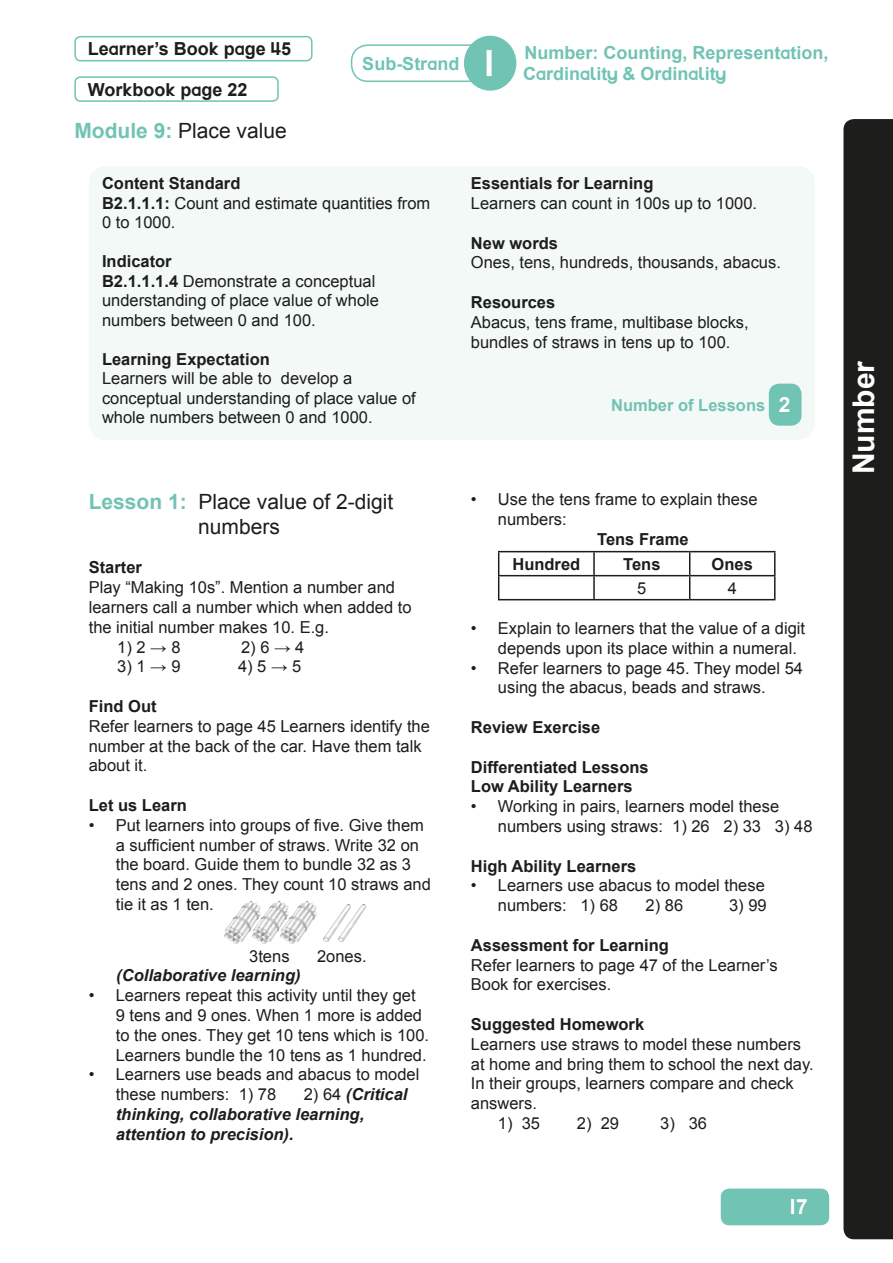
<style>
.page{position:relative;width:893px;height:1263px;background:#fff}
.page>*{position:absolute;margin:0;border:0;box-sizing:border-box;transform-origin:0 0}
.t1{font:700 30px "Preschool";color:#fff}
.t2{font:21px/25.2px "Arial";color:#1d1d1b;text-align:center}
.t3{font:700 21px "Preschool";color:#fff}
.t4{font:700 18px/21px "Preschool";color:#71c3b4}
.t5{font:700 18px "Preschool";color:#1d1d1b}
.t6{font:16.5px/19.8px "Arial";color:#1d1d1b}
.t7{font:700 16.5px/19.8px "Arial";color:#1d1d1b}
.t8{font:italic 700 16.5px/19.8px "Arial";color:#1d1d1b}
.t9{font:700 16.5px "Arial";color:#71c3b4}
.s1{font-weight:700;color:#71c3b4}
.s2{font-size:36px;color:#fff}
.s3{font-weight:700}
.s4{font-weight:400;font-style:normal}
.s5{font-size:21px;color:#fff}
</style>
<div class="page">
<div style="left:843px;top:119px;width:50px;height:1120px;background:#1d1d1b"></div>
<div style="left:89px;top:166px;width:726px;height:274px;background:#f3f9f7;border-radius:18px"></div>
<div style="left:721px;top:1188px;width:108px;height:37px;background:#71c3b4;border-radius:9px"></div>
<div style="left:351px;top:44px;width:158px;height:38px;border:2px solid #71c3b4;border-radius:16px"></div>
<div style="left:464px;top:36px;width:52px;height:55px;background:#71c3b4;border-radius:50%"></div>
<hr style="left:498px;top:551px;width:96px;height:1px;background:#1d1d1b">
<hr style="left:594px;top:551px;width:96px;height:1px;background:#1d1d1b">
<hr style="left:593px;top:552px;width:2px;height:23px;background:#1d1d1b">
<hr style="left:690px;top:551px;width:85px;height:1px;background:#1d1d1b">
<hr style="left:498px;top:575px;width:96px;height:1px;background:#1d1d1b">
<svg style="left:498px;top:552px;width:1px;height:47px"></svg>
<hr style="left:594px;top:575px;width:96px;height:1px;background:#1d1d1b">
<hr style="left:593px;top:576px;width:2px;height:23px;background:#1d1d1b">
<hr style="left:690px;top:575px;width:85px;height:1px;background:#1d1d1b">
<svg style="left:689px;top:552px;width:1px;height:47px"></svg>
<svg style="left:774px;top:552px;width:1px;height:47px"></svg>
<hr style="left:498px;top:599px;width:96px;height:1px;background:#1d1d1b">
<hr style="left:594px;top:599px;width:96px;height:1px;background:#1d1d1b">
<hr style="left:690px;top:599px;width:85px;height:1px;background:#1d1d1b">
<div style="left:769px;top:384px;width:32px;height:42px;background:#71c3b4;border-radius:11px"></div>
<div style="left:74px;top:36px;width:239px;height:25px;border:2px solid #71c3b4;border-radius:5px"></div>
<div style="left:74px;top:76px;width:205px;height:26px;border:2px solid #71c3b4;border-radius:5px"></div>
<img style="left:224px;top:901px;width:28px;height:42px">
<img style="left:252px;top:901px;width:28px;height:42px">
<img style="left:280px;top:901px;width:37px;height:42px">
<img style="left:323px;top:917px;width:15px;height:24px">
<img style="left:338px;top:904px;width:28px;height:37px">
<p class="t5" style="left:88px;top:37px;width:205px">Learner’s Book page 45</p>
<p class="t5" style="left:88px;top:77px;width:161px">Workbook page 22</p>
<p class="t2" style="left:74px;top:118px;width:214px"><span class="s1">Module 9:</span> Place value</p>
<p class="t4" style="left:362px;top:54px;width:135px">Sub-Strand <span class="s2">1</span></p>
<p class="t4" style="left:523px;top:43px;width:307px">Number: Counting, Representation,<br>Cardinality &amp; Ordinality</p>
<p class="t6" style="left:102px;top:174px;width:330px"><span class="s3">Content Standard<br>B2.1.1.1:</span> Count and estimate quantities from<br>0 to 1000.</p>
<p class="t6" style="left:102px;top:252px;width:278px"><span class="s3">Indicator<br>B2.1.1.1.4</span> Demonstrate a conceptual understanding of place value of whole numbers between 0 and 100.</p>
<p class="t7" style="left:102px;top:349px;width:169px">Learning Expectation</p>
<p class="t6" style="left:102px;top:369px;width:315px">Learners will be able to develop a conceptual understanding of place value of whole numbers between 0 and 1000.</p>
<p class="t2" style="left:89px;top:489px;width:306px"><span class="s1">Lesson 1:</span> Place value of 2-digit numbers</p>
<p class="t7" style="left:89px;top:558px;width:55px">Starter</p>
<p class="t6" style="left:89px;top:578px;width:324px">Play “Making 10s”. Mention a number and learners call a number which when added to the initial number makes 10. E.g.</p>
<p class="t6" style="left:117px;top:637px;width:65px">1) 2 → 8</p>
<p class="t6" style="left:241px;top:637px;width:65px">2) 6 → 4</p>
<p class="t6" style="left:117px;top:657px;width:65px">3) 1 → 9</p>
<p class="t6" style="left:238px;top:657px;width:65px">4) 5 → 5</p>
<p class="t7" style="left:89px;top:697px;width:69px">Find Out</p>
<p class="t6" style="left:89px;top:716px;width:343px">Refer learners to page 45 Learners identify the number at the back of the car. Have them talk about it.</p>
<p class="t7" style="left:89px;top:796px;width:100px">Let us Learn</p>
<p class="t6" style="left:116px;top:815px;width:317px;text-indent:-27px">• Put learners into groups of five. Give them a sufficient number of straws. Write 32 on the board. Guide them to bundle 32 as 3 tens and 2 ones. They count 10 straws and tie it as 1 ten.</p>
<p class="t6" style="left:249px;top:946px;width:42px">3tens</p>
<p class="t6" style="left:317px;top:946px;width:51px">2ones.</p>
<p class="t8" style="left:116px;top:966px;width:186px">(Collaborative learning)</p>
<p class="t6" style="left:116px;top:986px;width:315px;text-indent:-27px">• Learners repeat this activity until they get<br>9 tens and 9 ones. When 1 more is added to the ones. They get 10 tens which is 100.<br>Learners bundle the 10 tens as 1 hundred.</p>
<p class="t6" style="left:116px;top:1065px;width:305px;text-indent:-27px">• Learners use beads and abacus to model these numbers: 1) 78</p>
<p class="t8" style="left:116px;top:1085px;width:293px;text-indent:188px"><span class="s4">2) 64</span> (Critical thinking, collaborative learning, attention to precision).</p>
<p class="t7" style="left:471px;top:174px;width:184px">Essentials for Learning</p>
<p class="t6" style="left:471px;top:193px;width:288px">Learners can count in 100s up to 1000.</p>
<p class="t7" style="left:471px;top:233px;width:89px">New words</p>
<p class="t6" style="left:471px;top:253px;width:312px">Ones, tens, hundreds, thousands, abacus.</p>
<p class="t7" style="left:471px;top:293px;width:86px">Resources</p>
<p class="t6" style="left:471px;top:312px;width:279px">Abacus, tens frame, multibase blocks, bundles of straws in tens up to 100.</p>
<p class="t9" style="left:611px;top:394px;width:181px">Number of Lessons <span class="s5">2</span></p>
<p class="t6" style="left:498px;top:490px;width:261px;text-indent:-27px">• Use the tens frame to explain these numbers:</p>
<p class="t7" style="left:597px;top:530px;width:93px">Tens Frame</p>
<p class="t7" style="left:512px;top:554px;width:69px">Hundred</p>
<p class="t7" style="left:623px;top:554px;width:39px">Tens</p>
<p class="t7" style="left:712px;top:554px;width:43px">Ones</p>
<p class="t6" style="left:637px;top:578px;width:11px">5</p>
<p class="t6" style="left:728px;top:578px;width:11px">4</p>
<p class="t6" style="left:498px;top:618px;width:309px;text-indent:-27px">• Explain to learners that the value of a digit depends upon its place within a numeral.</p>
<p class="t6" style="left:498px;top:658px;width:307px;text-indent:-27px">• Refer learners to page 45. They model 54 using the abacus, beads and straws.</p>
<p class="t7" style="left:471px;top:718px;width:131px">Review Exercise</p>
<p class="t7" style="left:471px;top:757px;width:179px">Differentiated Lessons<br>Low Ability Learners</p>
<p class="t6" style="left:498px;top:797px;width:316px;text-indent:-27px">• Working in pairs, learners model these numbers using straws: 1) 26 2) 33 3) 48</p>
<p class="t7" style="left:471px;top:856px;width:167px">High Ability Learners</p>
<p class="t6" style="left:498px;top:876px;width:268px;text-indent:-27px">• Learners use abacus to model these numbers: 1) 68</p>
<p class="t6" style="left:646px;top:896px;width:39px">2) 86</p>
<p class="t6" style="left:729px;top:896px;width:39px">3) 99</p>
<p class="t7" style="left:471px;top:936px;width:200px">Assessment for Learning</p>
<p class="t6" style="left:471px;top:955px;width:308px">Refer learners to page 47 of the Learner’s<br>Book for exercises.</p>
<p class="t7" style="left:471px;top:1015px;width:175px">Suggested Homework</p>
<p class="t6" style="left:471px;top:1034px;width:344px">Learners use straws to model these numbers at home and bring them to school the next day.<br>In their groups, learners compare and check answers.</p>
<p class="t6" style="left:498px;top:1113px;width:44px">1) 35</p>
<p class="t6" style="left:577px;top:1113px;width:44px">2) 29</p>
<p class="t6" style="left:660px;top:1113px;width:48px">3) 36</p>
<p class="t3" style="left:789px;top:1193px;width:20px">17</p>
<h1 class="t1" style="left:844px;top:474px;width:115px;rotate:-90deg">Number</h1>
</div>
